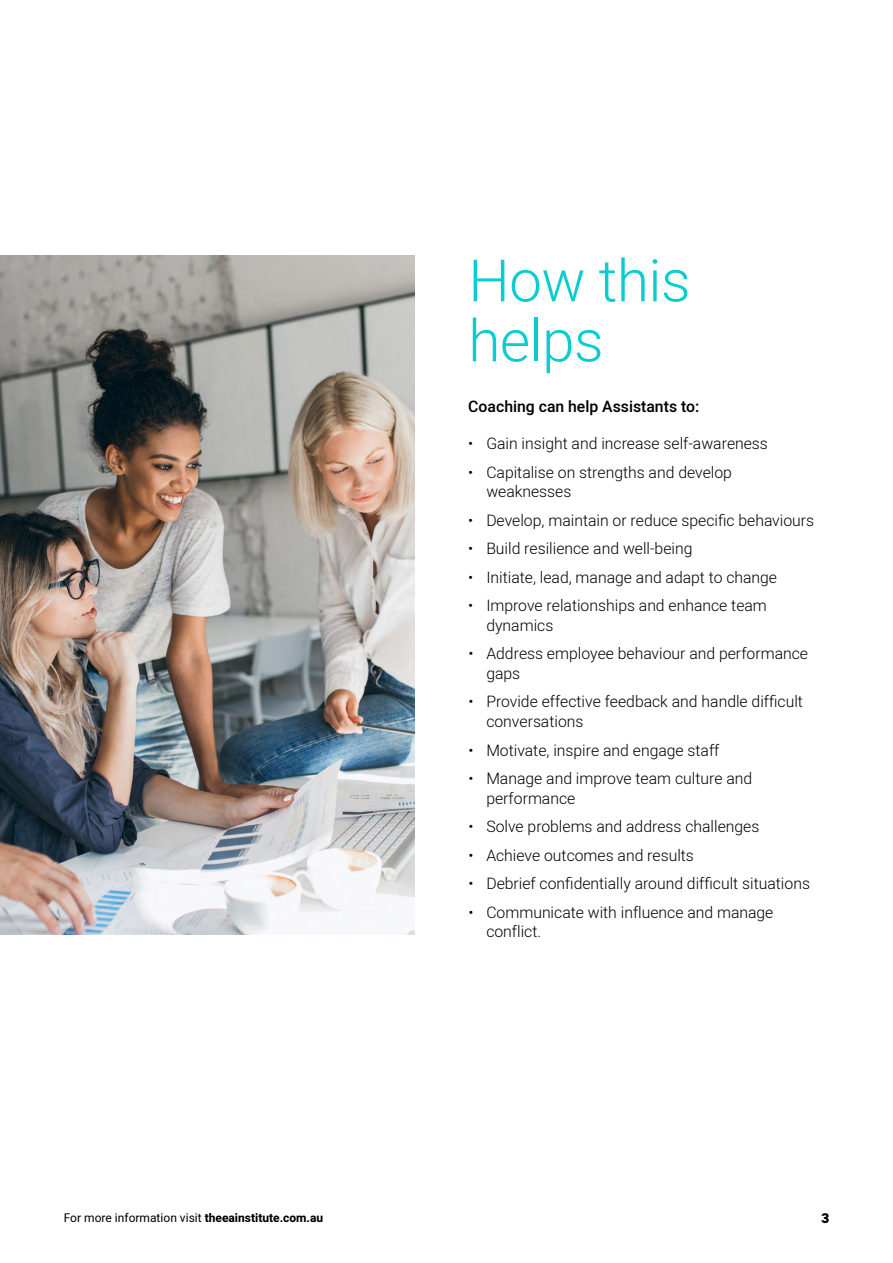
<style>
.page{position:relative;width:893px;height:1263px;background:#fff}
.page>*{position:absolute;margin:0;border:0;box-sizing:border-box;transform-origin:0 0}
.t1{font:300 58.5px/60px "Heebo";letter-spacing:-.01em;color:#0bccd1}
.t2{font:300 15.75px/19.5px "Heebo";color:#000}
.t3{font:500 15.75px "Heebo";color:#000}
.t4{font:900 13.5px "Heebo";color:#000}
.t5{font:12px "Heebo";color:#000}
.s1{font-weight:700}
</style>
<div class="page">
<img style="left:0;top:256px;width:415px;height:679px">
<h1 class="t1" style="left:468px;top:250px;width:224px">How this helps</h1>
<p class="t3" style="left:468px;top:395px;width:232px">Coaching can help Assistants to:</p>
<p class="t2" style="left:468px;top:434px;width:301px">• Gain insight and increase self-awareness</p>
<p class="t2" style="left:486px;top:462px;width:247px;text-indent:-18px">• Capitalise on strengths and develop weaknesses</p>
<p class="t2" style="left:468px;top:510px;width:347px">• Develop, maintain or reduce specific behaviours</p>
<p class="t2" style="left:468px;top:539px;width:226px">• Build resilience and well-being</p>
<p class="t2" style="left:468px;top:567px;width:310px">• Initiate, lead, manage and adapt to change</p>
<p class="t2" style="left:486px;top:596px;width:282px;text-indent:-18px">• Improve relationships and enhance team dynamics</p>
<p class="t2" style="left:486px;top:644px;width:323px;text-indent:-18px">• Address employee behaviour and performance gaps</p>
<p class="t2" style="left:486px;top:692px;width:318px;text-indent:-18px">• Provide effective feedback and handle difficult conversations</p>
<p class="t2" style="left:468px;top:740px;width:253px">• Motivate, inspire and engage staff</p>
<p class="t2" style="left:486px;top:768px;width:267px;text-indent:-18px">• Manage and improve team culture and performance</p>
<p class="t2" style="left:468px;top:816px;width:293px">• Solve problems and address challenges</p>
<p class="t2" style="left:468px;top:845px;width:227px">• Achieve outcomes and results</p>
<p class="t2" style="left:468px;top:873px;width:343px">• Debrief confidentially around difficult situations</p>
<p class="t2" style="left:486px;top:902px;width:289px;text-indent:-18px">• Communicate with influence and manage conflict.</p>
<p class="t5" style="left:64px;top:1209px;width:261px">For more information visit <span class="s1">theeainstitute.com.au</span></p>
<p class="t4" style="left:821px;top:1209px;width:9px">3</p>
</div>
